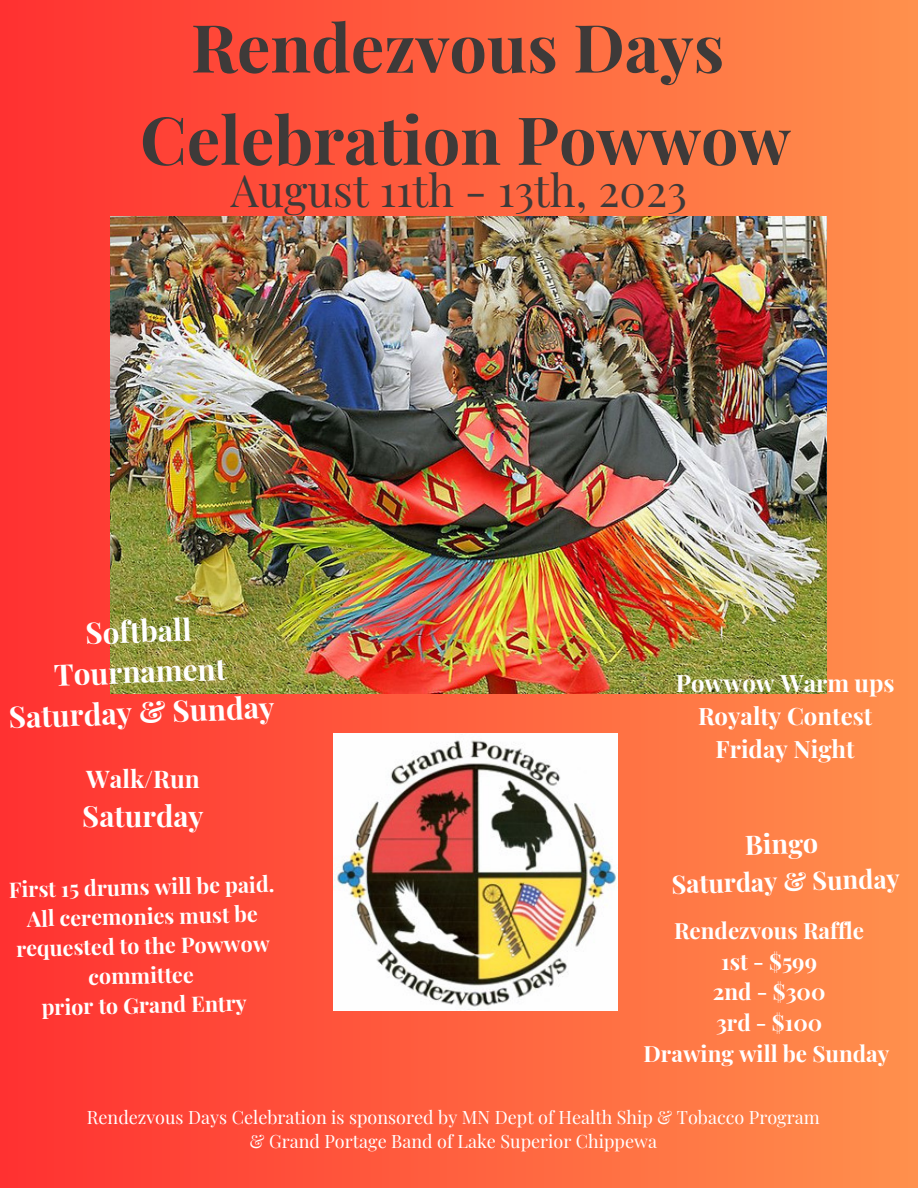
<style>
.page{position:relative;width:918px;height:1188px;background:#fff}
.page>*{position:absolute;margin:0;border:0;box-sizing:border-box;transform-origin:0 0}
.t1{font:700 66.3px/92.2px "Playfair Display";color:#3e3a39;text-align:center}
.t2{font:44.25px "Playfair Display";color:#3e3a39}
.t3{font:700 29.7px/40.5px "Playfair Display";color:#fff;text-align:center}
.t4{font:700 29.25px "Playfair Display";color:#fff}
.t5{font:700 27px "Playfair Display";color:#fff}
.t6{font:700 25.5px "Playfair Display";color:#fff}
.t7{font:700 24.45px "Playfair Display";color:#fff}
.t8{font:700 24px/33px "Playfair Display";color:#fff;text-align:center}
.t9{font:700 22.35px/30.8px "Playfair Display";color:#fff;text-align:center}
.t10{font:700 21.45px/29.5px "Playfair Display";color:#fff;text-align:center}
.t11{font:18px/24.8px "Playfair Display";color:#fff;text-align:center}
</style>
<div class="page">
<div style="left:0;top:0;width:918px;height:1188px;background:linear-gradient(to right,#ff3131,#fe914d)"></div>
<img style="left:111px;top:217px;width:715px;height:477px">
<img style="left:333px;top:734px;width:285px;height:276px">
<h1 class="t1" style="left:140px;top:-1px;width:652px">Rendezvous Days<br>Celebration Powwow</h1>
<h2 class="t2" style="left:231px;top:160px;width:458px">August 11th - 13th, 2023</h2>
<h3 class="t3" style="left:5px;top:614px;width:267px;rotate:-2deg">Softball<br>Tournament<br>Saturday &amp; Sunday</h3>
<h3 class="t7" style="left:86px;top:762px;width:115px">Walk/Run</h3>
<h3 class="t4" style="left:82px;top:796px;width:123px">Saturday</h3>
<p class="t10" style="left:9px;top:873px;width:267px;rotate:-1deg">First 15 drums will be paid.<br>All ceremonies must be requested to the Powwow committee<br>prior to Grand Entry</p>
<h3 class="t8" style="left:676px;top:666px;width:221px">Powwow Warm ups<br>Royalty Contest<br>Friday Night</h3>
<h3 class="t5" style="left:745px;top:825px;width:75px;rotate:-1deg">Bingo</h3>
<h3 class="t6" style="left:671px;top:865px;width:230px;rotate:-1deg">Saturday &amp; Sunday</h3>
<p class="t9" style="left:644px;top:914px;width:247px">Rendezvous Raffle<br>1st - $599<br>2nd - $300<br>3rd - $100<br>Drawing will be Sunday</p>
<p class="t11" style="left:87px;top:1104px;width:734px">Rendezvous Days Celebration is sponsored by MN Dept of Health Ship &amp; Tobacco Program &amp; Grand Portage Band of Lake Superior Chippewa</p>
</div>
